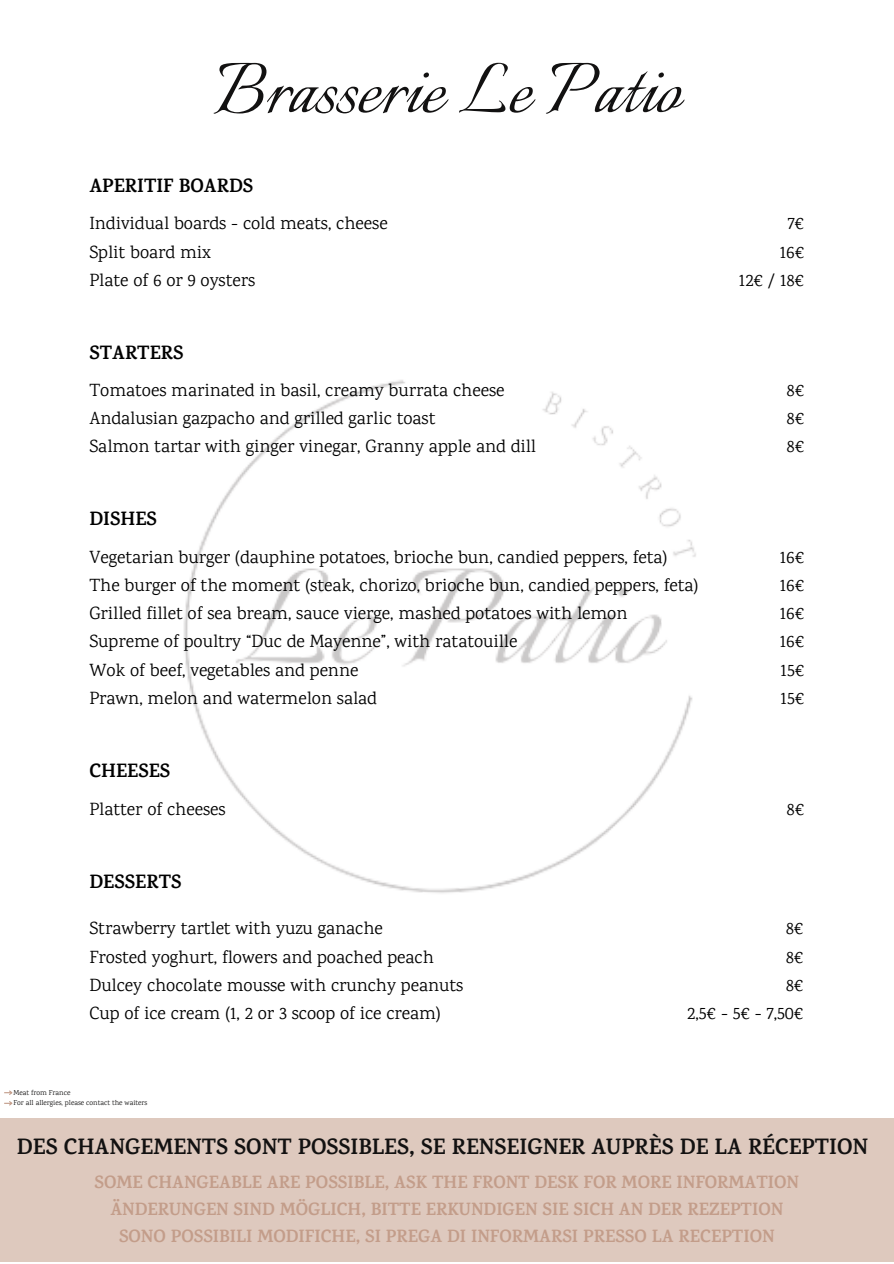
<style>
.page{position:relative;width:894px;height:1264px;background:#fff}
.page>*{position:absolute;margin:0;border:0;box-sizing:border-box;transform-origin:0 0}
.t1{font:90px "Italianno";color:#121111}
.t2{font:700 22.5px "Karma";color:#121111}
.t3{font:700 19.5px "Karma";color:#000}
.t4{font:18px/28.2px "Karma";color:#000}
.t5{font:700 18px/27.2px "Karma";color:#c39d8a;text-align:center}
.t6{font:7.35px/10.4px "Karma";color:#121111}
</style>
<div class="page">
<div style="left:0;top:1118px;width:893px;height:143px;background:#dec9be"></div>
<img style="left:184px;top:380px;width:512px;height:513px">
<svg style="left:4px;top:1090px;width:9px;height:16px"></svg>
<h1 class="t1" style="left:213px;top:40px;width:468px">Brasserie Le Patio</h1>
<p class="t3" style="left:89px;top:174px;width:165px">APERITIF BOARDS</p>
<p class="t4" style="left:89px;top:209px;width:300px">Individual boards - cold meats, cheese<br>Split board mix<br>Plate of 6 or 9 oysters</p>
<p class="t3" style="left:89px;top:340px;width:96px">STARTERS</p>
<p class="t4" style="left:89px;top:376px;width:448px">Tomatoes marinated in basil, creamy burrata cheese<br>Andalusian gazpacho and grilled garlic toast<br>Salmon tartar with ginger vinegar, Granny apple and dill</p>
<p class="t3" style="left:89px;top:507px;width:69px">DISHES</p>
<p class="t4" style="left:89px;top:542px;width:610px">Vegetarian burger (dauphine potatoes, brioche bun, candied peppers, feta)<br>The burger of the moment (steak, chorizo, brioche bun, candied peppers, feta)<br>Grilled fillet of sea bream, sauce vierge, mashed potatoes with lemon Supreme of poultry “Duc de Mayenne”, with ratatouille<br>Wok of beef, vegetables and penne<br>Prawn, melon and watermelon salad</p>
<p class="t3" style="left:89px;top:759px;width:82px">CHEESES</p>
<p class="t4" style="left:89px;top:794px;width:138px">Platter of cheeses</p>
<p class="t3" style="left:89px;top:870px;width:94px">DESSERTS</p>
<p class="t4" style="left:738px;top:209px;width:67px;text-align:right">7€<br>16€<br>12€ / 18€</p>
<p class="t4" style="left:786px;top:376px;width:19px;text-align:justify">8€ 8€ 8€</p>
<p class="t4" style="left:779px;top:542px;width:26px;text-align:justify">16€ 16€ 16€ 16€ 15€ 15€</p>
<p class="t4" style="left:786px;top:794px;width:19px">8€</p>
<p class="t4" style="left:89px;top:914px;width:375px">Strawberry tartlet with yuzu ganache<br>Frosted yoghurt, flowers and poached peach Dulcey chocolate mousse with crunchy peanuts Cup of ice cream (1, 2 or 3 scoop of ice cream)</p>
<p class="t6" style="left:14px;top:1087px;width:135px">Meat from France<br>For all allergies, please contact the waiters</p>
<p class="t4" style="left:687px;top:914px;width:118px;text-align:right">8€<br>8€<br>8€<br>2,5€ - 5€ - 7,50€</p>
<p class="t2" style="left:17px;top:1132px;width:852px">DES CHANGEMENTS SONT POSSIBLES, SE RENSEIGNER AUPRÈS DE LA RÉCEPTION</p>
<p class="t5" style="left:94px;top:1167px;width:706px">SOME CHANGEABLE ARE POSSIBLE, ASK THE FRONT DESK FOR MORE INFORMATION<br>ÄNDERUNGEN SIND MÖGLICH, BITTE ERKUNDIGEN SIE SICH AN DER REZEPTION<br>SONO POSSIBILI MODIFICHE, SI PREGA DI INFORMARSI PRESSO LA RECEPTION</p>
</div>
